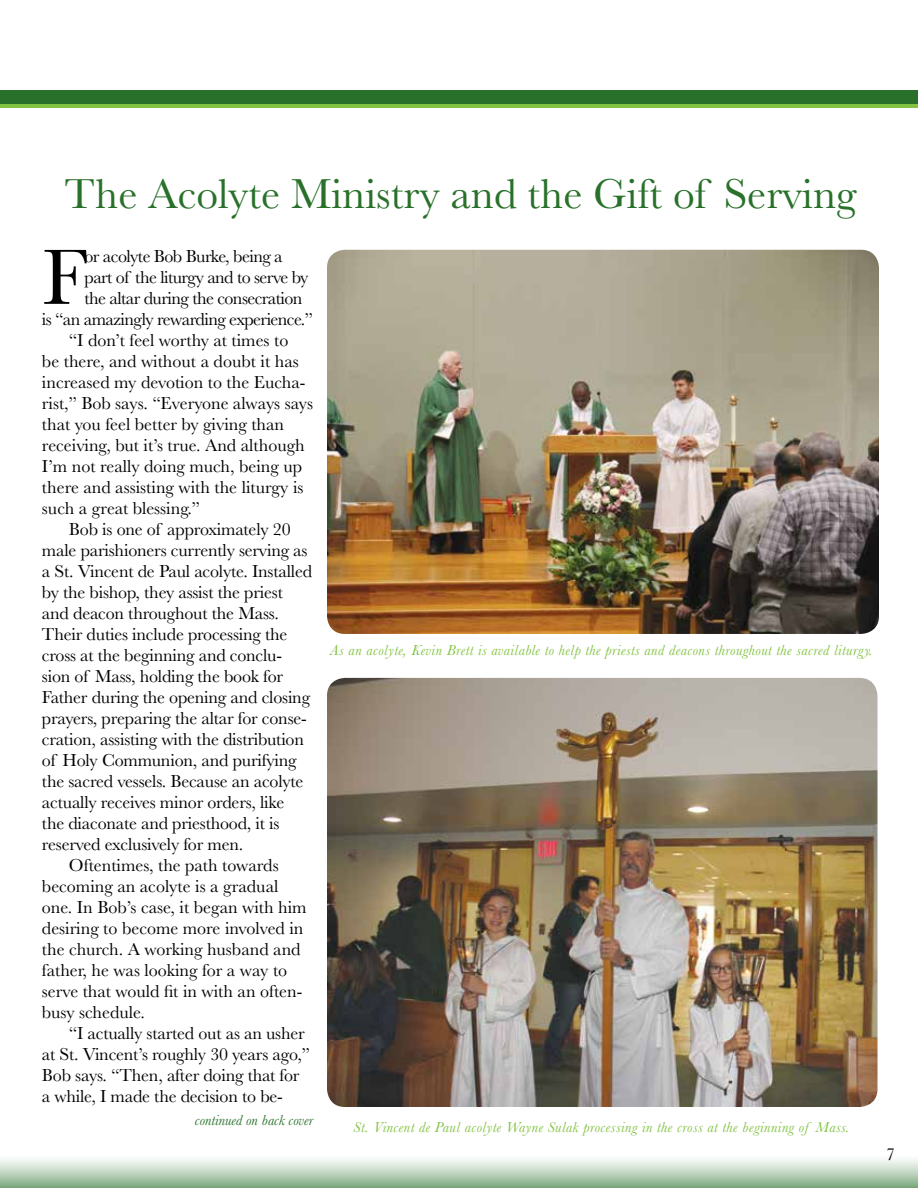
<style>
.page{position:relative;width:918px;height:1188px;background:#fff}
.page>*{position:absolute;margin:0;border:0;box-sizing:border-box;transform-origin:0 0}
.t1{font:81.45px "Baskerville";color:#000}
.t2{font:43.5px "Baskerville";color:#29712a}
.t3{font:18px "Baskerville";letter-spacing:-.01em;color:#000}
.t4{font:18px "Baskerville";letter-spacing:-.03em;color:#000}
.t5{font:italic 15px "Baskerville";letter-spacing:.03em;color:#82c341}
.t6{font:italic 15px "Baskerville";color:#29712a}
</style>
<div class="page">
<div style="left:0;top:103px;width:918px;height:5px;background:#82c341"></div>
<div style="left:0;top:90px;width:918px;height:13px;background:#29712a"></div>
<svg style="left:0;top:1159px;width:918px;height:29px"></svg>
<img style="left:327px;top:678px;width:551px;height:429px">
<img style="left:327px;top:250px;width:552px;height:384px">
<h2 class="t2" style="left:65px;top:167px;width:794px">The Acolyte Ministry and the Gift of Serving</h2>
<h1 class="t1" style="left:42px;top:226px;width:46px">F</h1>
<p class="t4" style="left:85px;top:245px;width:200px">or acolyte Bob Burke, being a</p>
<p class="t4" style="left:85px;top:266px;width:225px">part of the liturgy and to serve by</p>
<p class="t4" style="left:85px;top:287px;width:219px">the altar during the consecration</p>
<p class="t4" style="left:42px;top:308px;width:273px">is “an amazingly rewarding experience.”</p>
<p class="t3" style="left:69px;top:329px;width:221px">“I don’t feel worthy at times to</p>
<p class="t3" style="left:42px;top:350px;width:258px">be there, and without a doubt it has</p>
<p class="t3" style="left:42px;top:371px;width:265px">increased my devotion to the Eucha-</p>
<p class="t3" style="left:42px;top:392px;width:273px">rist,” Bob says. “Everyone always says</p>
<p class="t3" style="left:42px;top:413px;width:244px">that you feel better by giving than</p>
<p class="t3" style="left:42px;top:434px;width:264px">receiving, but it’s true. And although</p>
<p class="t3" style="left:42px;top:455px;width:262px">I’m not really doing much, being up</p>
<p class="t3" style="left:42px;top:476px;width:263px">there and assisting with the liturgy is</p>
<p class="t3" style="left:42px;top:497px;width:160px">such a great blessing.”</p>
<p class="t3" style="left:69px;top:518px;width:223px">Bob is one of approximately 20</p>
<p class="t3" style="left:42px;top:539px;width:267px">male parishioners currently serving as</p>
<p class="t3" style="left:42px;top:560px;width:272px">a St. Vincent de Paul acolyte. Installed</p>
<p class="t3" style="left:42px;top:581px;width:242px">by the bishop, they assist the priest</p>
<p class="t3" style="left:42px;top:602px;width:238px">and deacon throughout the Mass.</p>
<p class="t3" style="left:42px;top:623px;width:247px">Their duties include processing the</p>
<p class="t3" style="left:42px;top:644px;width:242px">cross at the beginning and conclu-</p>
<p class="t3" style="left:42px;top:665px;width:243px">sion of Mass, holding the book for</p>
<p class="t3" style="left:42px;top:686px;width:270px">Father during the opening and closing</p>
<p class="t3" style="left:42px;top:707px;width:266px">prayers, preparing the altar for conse-</p>
<p class="t3" style="left:42px;top:728px;width:264px">cration, assisting with the distribution</p>
<p class="t3" style="left:42px;top:749px;width:256px">of Holy Communion, and purifying</p>
<p class="t3" style="left:42px;top:770px;width:263px">the sacred vessels. Because an acolyte</p>
<p class="t3" style="left:42px;top:791px;width:244px">actually receives minor orders, like</p>
<p class="t3" style="left:42px;top:812px;width:239px">the diaconate and priesthood, it is</p>
<p class="t3" style="left:42px;top:833px;width:203px">reserved exclusively for men.</p>
<p class="t3" style="left:69px;top:854px;width:211px">Oftentimes, the path towards</p>
<p class="t3" style="left:42px;top:875px;width:238px">becoming an acolyte is a gradual</p>
<p class="t3" style="left:42px;top:896px;width:266px">one. In Bob’s case, it began with him</p>
<p class="t3" style="left:42px;top:917px;width:263px">desiring to become more involved in</p>
<p class="t3" style="left:42px;top:938px;width:260px">the church. A working husband and</p>
<p class="t3" style="left:42px;top:959px;width:247px">father, he was looking for a way to</p>
<p class="t3" style="left:42px;top:980px;width:262px">serve that would fit in with an often-</p>
<p class="t3" style="left:42px;top:1001px;width:105px">busy schedule.</p>
<p class="t3" style="left:69px;top:1022px;width:237px">“I actually started out as an usher</p>
<p class="t3" style="left:42px;top:1043px;width:270px">at St. Vincent’s roughly 30 years ago,”</p>
<p class="t3" style="left:42px;top:1064px;width:259px">Bob says. “Then, after doing that for</p>
<p class="t3" style="left:42px;top:1085px;width:242px">a while, I made the decision to be-</p>
<p class="t5" style="left:330px;top:640px;width:544px">As an acolyte, Kevin Brett is available to help the priests and deacons throughout the sacred liturgy.</p>
<p class="t6" style="left:195px;top:1110px;width:120px">continued on back cover</p>
<p class="t5" style="left:354px;top:1117px;width:497px">St. Vincent de Paul acolyte Wayne Sulak processing in the cross at the beginning of Mass.</p>
<p class="t3" style="left:886px;top:1143px;width:10px">7</p>
</div>
